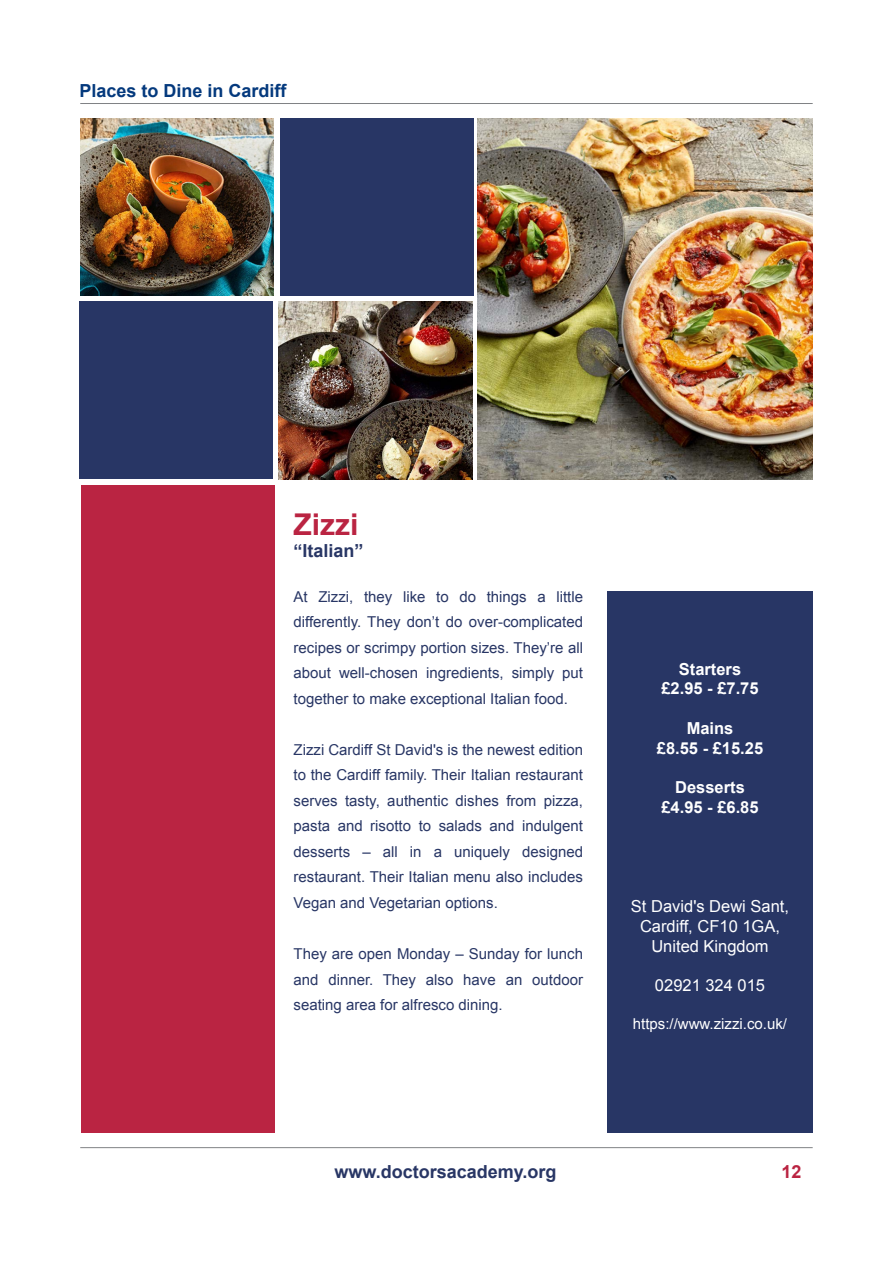
<style>
.page{position:relative;width:893px;height:1263px;background:#fff}
.page>*{position:absolute;margin:0;border:0;box-sizing:border-box;transform-origin:0 0}
.t1{font:700 30px "Arial";color:#ba2442}
.t2{font:700 18px "Arial";color:#283665}
.t3{font:700 18px "Arial";color:#04397d}
.t4{font:700 18px "Arial";color:#ba2442}
.t5{font:16.5px/19.8px "Arial";color:#fff;text-align:center}
.t6{font:700 16.5px/19.8px "Arial";color:#fff;text-align:center}
.t7{font:15px/25.5px "Arial";color:#283665;text-align:justify}
.t8{font:15px "Arial";color:#fff}
</style>
<div class="page">
<img style="left:80px;top:118px;width:193px;height:178px">
<div style="left:280px;top:118px;width:193px;height:178px;background:#283665"></div>
<div style="left:80px;top:301px;width:193px;height:178px;background:#283665"></div>
<img style="left:279px;top:301px;width:194px;height:178px">
<hr style="left:80px;top:103px;width:733px;height:1px;background:#808285">
<hr style="left:80px;top:1147px;width:733px;height:1px;background:#808285">
<div style="left:81px;top:486px;width:193px;height:647px;background:#ba2442"></div>
<div style="left:607px;top:591px;width:206px;height:542px;background:#283665"></div>
<img style="left:478px;top:118px;width:335px;height:361px">
<p class="t3" style="left:80px;top:78px;width:209px">Places to Dine in Cardiff</p>
<h1 class="t1" style="left:294px;top:505px;width:67px">Zizzi</h1>
<p class="t2" style="left:294px;top:538px;width:72px">“Italian”</p>
<p class="t7" style="left:294px;top:584px;width:291px">At Zizzi, they like to do things a little differently. They don’t do over-complicated recipes or scrimpy portion sizes. They’re all about well-chosen ingredients, simply put together to make exceptional Italian food.</p>
<p class="t7" style="left:294px;top:737px;width:291px">Zizzi Cardiff St David's is the newest edition to the Cardiff family. Their Italian restaurant serves tasty, authentic dishes from pizza, pasta and risotto to salads and indulgent desserts – all in a uniquely designed restaurant. Their Italian menu also includes Vegan and Vegetarian options.</p>
<p class="t7" style="left:294px;top:941px;width:291px">They are open Monday – Sunday for lunch and dinner. They also have an outdoor seating area for alfresco dining.</p>
<p class="t6" style="left:661px;top:659px;width:99px">Starters £2.95 - £7.75</p>
<p class="t6" style="left:657px;top:719px;width:108px">Mains<br>£8.55 - £15.25</p>
<p class="t6" style="left:661px;top:778px;width:99px">Desserts £4.95 - £6.85</p>
<p class="t5" style="left:631px;top:897px;width:160px">St David's Dewi Sant,<br>Cardiff, CF10 1GA,<br>United Kingdom</p>
<p class="t5" style="left:655px;top:976px;width:112px">02921 324 015</p>
<p class="t8" style="left:633px;top:1014px;width:156px">https://www.zizzi.co.uk/</p>
<p class="t2" style="left:334px;top:1159px;width:224px">www.doctorsacademy.org</p>
<p class="t4" style="left:781px;top:1159px;width:22px">12</p>
</div>
